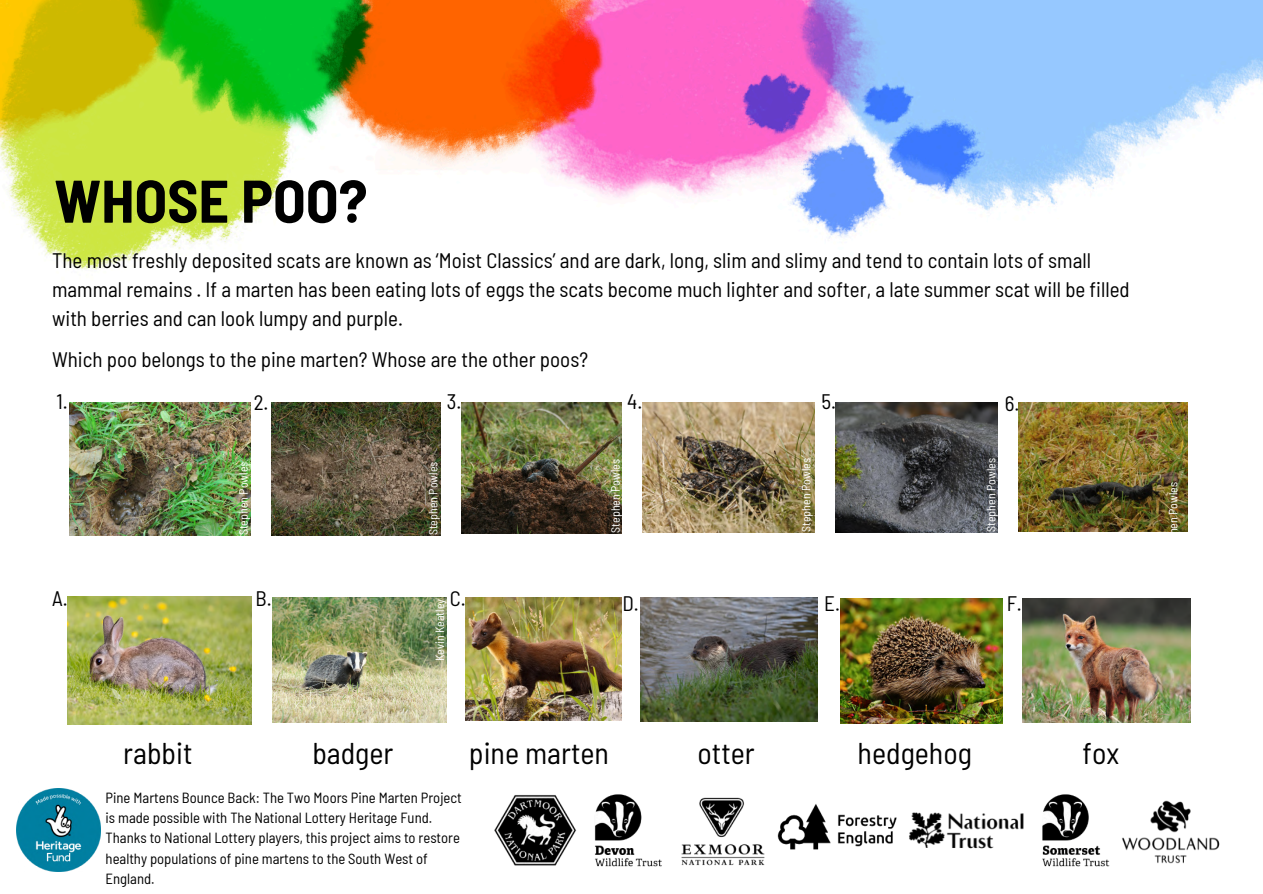
<style>
.page{position:relative;width:1263px;height:894px;background:#fff}
.page>*{position:absolute;margin:0;border:0;box-sizing:border-box;transform-origin:0 0}
.t1{font:700 semi-condensed 60px "Barlow";color:#000}
.t2{font:semi-condensed 30px "Barlow";color:#000}
.t3{font:semi-condensed 21px/29.2px "Barlow";color:#000}
.t4{font:semi-condensed 14.7px/20.2px "Barlow";color:#000}
.t5{font:semi-condensed 12px "Barlow";color:#fff}
</style>
<div class="page">
<img style="left:0;top:0;width:1263px;height:872px">
<img style="left:70px;top:402px;width:181px;height:133px">
<img style="left:461px;top:402px;width:160px;height:131px">
<img style="left:642px;top:402px;width:172px;height:130px">
<img style="left:836px;top:402px;width:162px;height:130px">
<img style="left:272px;top:402px;width:169px;height:133px">
<img style="left:1019px;top:402px;width:169px;height:129px">
<img style="left:1022px;top:598px;width:168px;height:124px">
<img style="left:841px;top:598px;width:162px;height:125px">
<img style="left:68px;top:596px;width:183px;height:128px">
<img style="left:272px;top:597px;width:175px;height:125px">
<img style="left:466px;top:597px;width:155px;height:123px">
<img style="left:641px;top:597px;width:176px;height:124px">
<img style="left:17px;top:788px;width:83px;height:83px">
<img style="left:489px;top:743px;width:761px;height:129px">
<p class="t1" style="left:54px;top:163px;width:315px">WHOSE POO?</p>
<h4 class="t3" style="left:52px;top:244px;width:1079px">The most freshly deposited scats are known as ‘Moist Classics’ and are dark, long, slim and slimy and tend to contain lots of small mammal remains . If a marten has been eating lots of eggs the scats become much lighter and softer, a late summer scat will be filled with berries and can look lumpy and purple.</h4>
<p class="t3" style="left:52px;top:344px;width:537px">Which poo belongs to the pine marten? Whose are the other poos?</p>
<p class="t3" style="left:56px;top:386px;width:13px">1.</p>
<h4 class="t3" style="left:254px;top:387px;width:16px">2.</h4>
<p class="t3" style="left:447px;top:386px;width:16px">3.</p>
<p class="t3" style="left:627px;top:386px;width:17px">4.</p>
<h3 class="t3" style="left:821px;top:386px;width:16px">5.</h3>
<h4 class="t3" style="left:1005px;top:387px;width:16px">6.</h4>
<h3 class="t5" style="left:799px;top:532px;width:75px;rotate:-90deg">Stephen Powles</h3>
<h5 class="t5" style="left:236px;top:535px;width:75px;rotate:-90deg">Stephen Powles</h5>
<h2 class="t5" style="left:983px;top:532px;width:75px;rotate:-90deg">Stephen Powles</h2>
<h2 class="t5" style="left:608px;top:532px;width:75px;rotate:-90deg">Stephen Powles</h2>
<h2 class="t5" style="left:425px;top:535px;width:75px;rotate:-90deg">Stephen Powles</h2>
<p class="t3" style="left:52px;top:583px;width:17px">A.</p>
<p class="t3" style="left:256px;top:583px;width:18px">B.</p>
<p class="t3" style="left:450px;top:583px;width:17px">C.</p>
<h3 class="t3" style="left:622px;top:588px;width:18px">D.</h3>
<p class="t3" style="left:824px;top:588px;width:17px">E.</p>
<p class="t3" style="left:1007px;top:588px;width:17px">F.</p>
<p class="t5" style="left:432px;top:661px;width:64px;rotate:-90deg">Kevin Keatley</p>
<p class="t2" style="left:123px;top:733px;width:71px">rabbit</p>
<h3 class="t2" style="left:312px;top:733px;width:83px">badger</h3>
<p class="t2" style="left:469px;top:733px;width:142px">pine marten</p>
<h3 class="t2" style="left:697px;top:733px;width:59px">otter</h3>
<p class="t2" style="left:858px;top:733px;width:116px">hedgehog</p>
<p class="t2" style="left:1083px;top:733px;width:38px">fox</p>
<p class="t4" style="left:106px;top:786px;width:358px">Pine Martens Bounce Back: The Two Moors Pine Marten Project is made possible with The National Lottery Heritage Fund.<br>Thanks to National Lottery players, this project aims to restore healthy populations of pine martens to the South West of England.</p>
<h2 class="t5" style="left:1166px;top:555px;width:75px;rotate:-90deg">Stephen Powles</h2>
</div>
